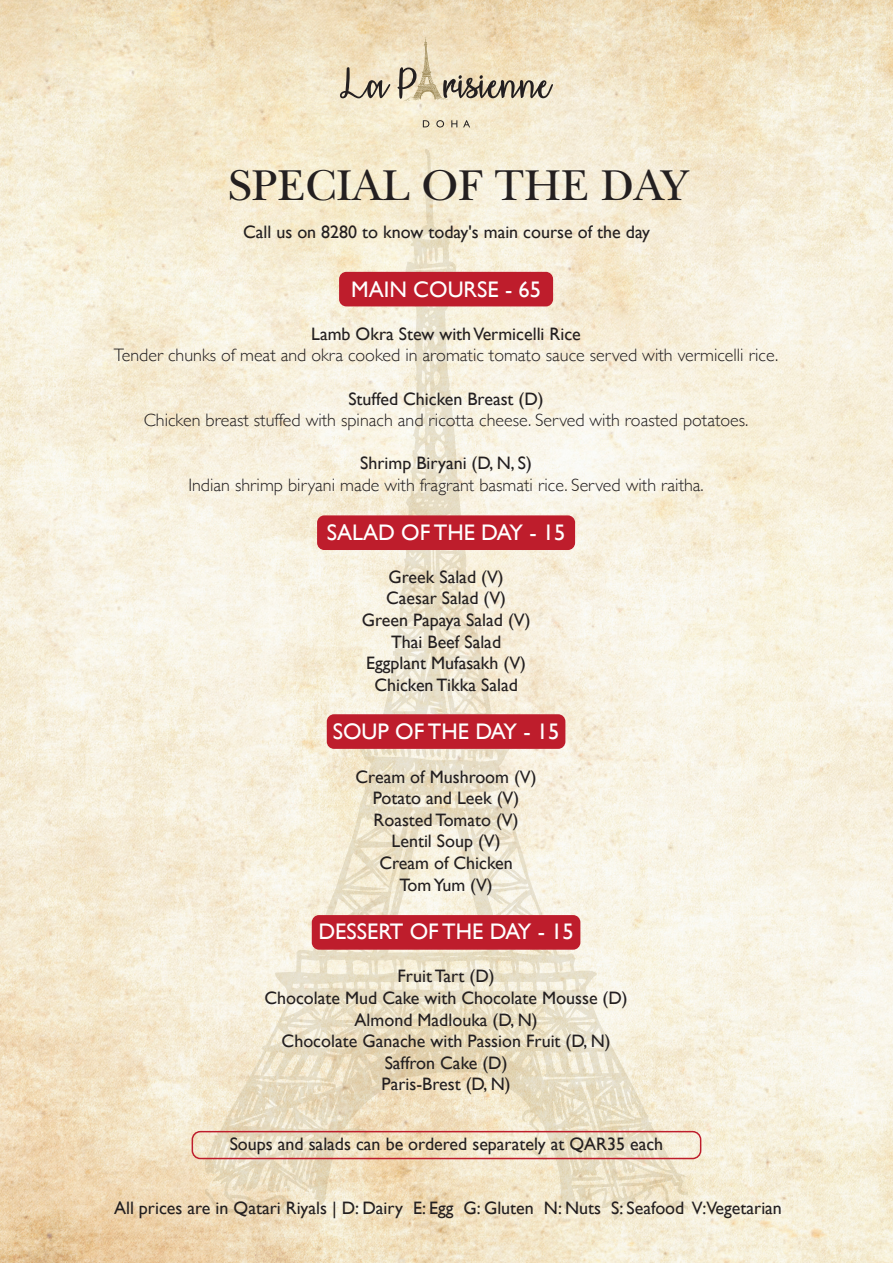
<style>
.page{position:relative;width:893px;height:1263px;background:#fff}
.page>*{position:absolute;margin:0;border:0;box-sizing:border-box;transform-origin:0 0}
.t1{font:45px "New Baskerville";color:#231f20}
.t2{font:22.5px "Gill Sans";color:#fff}
.t3{font:18px/21.6px "Gill Sans";color:#231f20;text-align:center}
.t4{font:300 18px "Gill Sans";color:#231f20}
</style>
<div class="page">
<img style="left:0;top:0;width:893px;height:1263px">
<svg style="left:205px;top:149px;width:482px;height:1079px;background:#f3ebd6"></svg>
<svg style="left:423px;top:120px;width:6px;height:7px"></svg>
<svg style="left:436px;top:120px;width:8px;height:7px"></svg>
<svg style="left:451px;top:120px;width:6px;height:7px"></svg>
<svg style="left:463px;top:120px;width:7px;height:7px"></svg>
<svg style="left:340px;top:67px;width:50px;height:32px;background:#c8bca4"></svg>
<svg style="left:397px;top:37px;width:156px;height:64px;background:#d8caad"></svg>
<div style="left:192px;top:1131px;width:509px;height:28px;border:2px solid #be1d2c;border-radius:8px"></div>
<div style="left:339px;top:272px;width:214px;height:34px;background:#be1d2c;border-radius:7px"></div>
<div style="left:327px;top:714px;width:238px;height:35px;background:#be1d2c;border-radius:7px"></div>
<div style="left:312px;top:915px;width:268px;height:35px;background:#be1d2c;border-radius:7px"></div>
<div style="left:317px;top:515px;width:258px;height:35px;background:#be1d2c;border-radius:7px"></div>
<h1 class="t1" style="left:228px;top:159px;width:460px">SPECIAL OF THE DAY</h1>
<p class="t3" style="left:243px;top:221px;width:408px">Call us on 8280 to know today's main course of the day</p>
<p class="t2" style="left:351px;top:276px;width:191px">MAIN COURSE - 65</p>
<p class="t3" style="left:311px;top:323px;width:271px">Lamb Okra Stew with Vermicelli Rice</p>
<p class="t4" style="left:114px;top:341px;width:666px">Tender chunks of meat and okra cooked in aromatic tomato sauce served with vermicelli rice.</p>
<p class="t3" style="left:348px;top:387px;width:197px">Stuffed Chicken Breast (D)</p>
<p class="t4" style="left:144px;top:406px;width:606px">Chicken breast stuffed with spinach and ricotta cheese. Served with roasted potatoes.</p>
<p class="t3" style="left:360px;top:452px;width:173px">Shrimp Biryani (D, N, S)</p>
<p class="t4" style="left:188px;top:471px;width:517px">Indian shrimp biryani made with fragrant basmati rice. Served with raitha.</p>
<p class="t2" style="left:327px;top:519px;width:240px">SALAD OF THE DAY - 15</p>
<p class="t3" style="left:362px;top:566px;width:170px">Greek Salad (V)<br>Caesar Salad (V)<br>Green Papaya Salad (V)<br>Thai Beef Salad<br>Eggplant Mufasakh (V)<br>Chicken Tikka Salad</p>
<p class="t2" style="left:333px;top:719px;width:228px">SOUP OF THE DAY - 15</p>
<p class="t3" style="left:356px;top:765px;width:183px">Cream of Mushroom (V)<br>Potato and Leek (V)<br>Roasted Tomato (V)<br>Lentil Soup (V)<br>Cream of Chicken<br>Tom Yum (V)</p>
<p class="t2" style="left:318px;top:918px;width:257px">DESSERT OF THE DAY - 15</p>
<p class="t3" style="left:264px;top:965px;width:365px">Fruit Tart (D)<br>Chocolate Mud Cake with Chocolate Mousse (D)<br>Almond Madlouka (D, N)<br>Chocolate Ganache with Passion Fruit (D, N)<br>Saffron Cake (D)<br>Paris-Brest (D, N)</p>
<p class="t3" style="left:230px;top:1133px;width:435px">Soups and salads can be ordered separately at QAR35 each</p>
<p class="t3" style="left:114px;top:1197px;width:669px">All prices are in Qatari Riyals | D: Dairy E: Egg G: Gluten N: Nuts S: Seafood V:Vegetarian</p>
</div>
